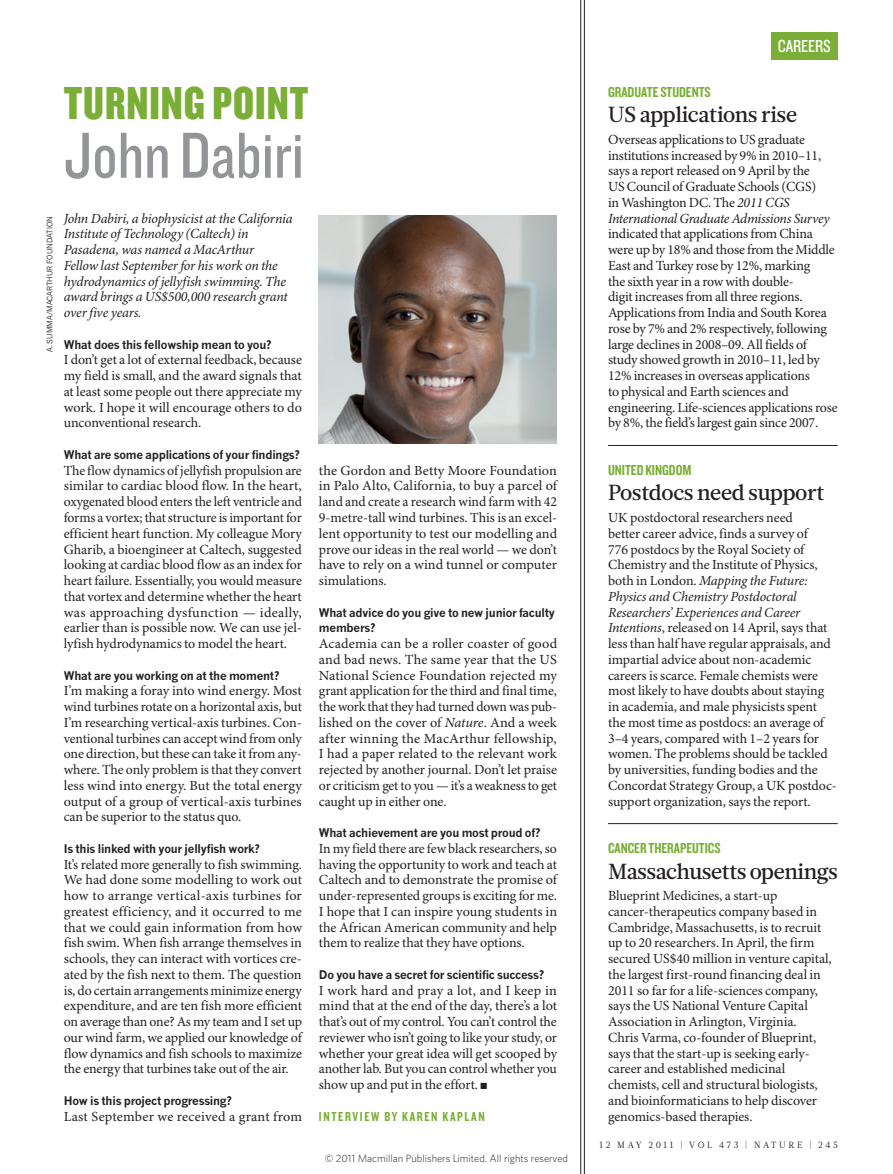
<style>
.page{position:relative;width:893px;height:1174px;background:#fff}
.page>*{position:absolute;margin:0;border:0;box-sizing:border-box;transform-origin:0 0}
.TURNING_POINT_NAME{font:67.5px "Knockout 29 Junior Ltweight";color:#939598}
.TURNING_POINT__STRAP{font:48px "Knockout 69 Full Liteweight";letter-spacing:.02em;color:#7aae36}
.BRIEF_HEAD{font:500 21.75px "Glosa Math";letter-spacing:-.015em;color:#231f20}
.t1{font:18px "Knockout 29 Junior Ltweight";letter-spacing:-.005em;color:#fff}
.BRIEF_STRAP{font:15px "Knockout 49 Liteweight";color:#7aae36}
.BODY_1ST_PARA{font:13.95px/15.8px "Minion Pro";letter-spacing:-.005em;color:#231f20;text-align:justify}
.BRIEF_BODY{font:13.95px/15.8px "Minion Pro";letter-spacing:-.015em;color:#231f20}
.BRIEF_BODY_LAST{font:13.95px/15.8px "Minion Pro";letter-spacing:-.005em;color:#231f20}
.TURNING_POINT_INTRO{font:italic 13.95px/15.8px "Minion Pro";letter-spacing:-.015em;color:#231f20}
.BODY_1ST_PARA-2{font:13.95px "Minion Pro";letter-spacing:.015em;color:#231f20}
.TURNING_POINT_BYLINE{font:13.5px "Knockout 49 Liteweight";letter-spacing:.12em;color:#7aae36}
.TURNING_POINT_QUESTI{font:700 11.7px/15.8px "News Gothic MTOT";letter-spacing:-.02em;color:#231f20}
.t2{font:300 10.5px "Whitney";color:#231f20}
.t3{font:9px "Glosa Math";letter-spacing:.295em;color:#231f20}
.PIC_CREDIT{font:7.5px "News Gothic MTOT";color:#231f20}
.s1{font-style:italic}
</style>
<div class="page">
<hr style="left:584px;top:0;width:1px;height:1174px;background:#231f20">
<hr style="left:580px;top:0;width:1px;height:1174px;background:#231f20">
<hr style="left:608px;top:823px;width:230px;height:1px;background:#231f20">
<hr style="left:608px;top:445px;width:230px;height:1px;background:#231f20">
<img style="left:319px;top:216px;width:238px;height:227px">
<div style="left:771px;top:32px;width:67px;height:27px;background:#7aae36"></div>
<p class="TURNING_POINT__STRAP" style="left:64px;top:73px;width:246px">TURNING POINT</p>
<p class="TURNING_POINT_NAME" style="left:64px;top:112px;width:242px">John Dabiri</p>
<p class="PIC_CREDIT" style="left:45px;top:352px;width:137px;rotate:-90deg">A. SUMMA/MACARTHUR FOUNDATION</p>
<p class="TURNING_POINT_INTRO" style="left:64px;top:211px;width:230px">John Dabiri, a biophysicist at the California Institute of Technology (Caltech) in Pasadena, was named a MacArthur<br>Fellow last September for his work on the hydrodynamics of jellyfish swimming. The award brings a US$500,000 research grant over five years.</p>
<p class="TURNING_POINT_QUESTI" style="left:64px;top:336px;width:209px">What does this fellowship mean to you?</p>
<p class="BODY_1ST_PARA" style="left:64px;top:353px;width:240px">I don’t get a lot of external feedback, because my field is small, and the award signals that at least some people out there appreciate my work. I hope it will encourage others to do unconventional research.</p>
<p class="TURNING_POINT_QUESTI" style="left:64px;top:447px;width:238px">What are some applications of your findings?</p>
<p class="BODY_1ST_PARA" style="left:64px;top:463px;width:240px">The flow dynamics of jellyfish propulsion are similar to cardiac blood flow. In the heart, oxygenated blood enters the left ventricle and forms a vortex; that structure is important for efficient heart function. My colleague Mory Gharib, a bioengineer at Caltech, suggested looking at cardiac blood flow as an index for heart failure. Essentially, you would measure that vortex and determine whether the heart was approaching dysfunction — ideally, earlier than is possible now. We can use jel&shy;lyfish hydrodynamics to model the heart.</p>
<p class="TURNING_POINT_QUESTI" style="left:64px;top:667px;width:217px">What are you working on at the moment?</p>
<p class="BODY_1ST_PARA" style="left:64px;top:683px;width:240px">I’m making a foray into wind energy. Most wind turbines rotate on a horizontal axis, but I’m researching vertical-axis turbines. Con&shy;ventional turbines can accept wind from only one direction, but these can take it from any&shy;where. The only problem is that they convert less wind into energy. But the total energy output of a group of vertical-axis turbines can be superior to the status quo.</p>
<p class="TURNING_POINT_QUESTI" style="left:64px;top:840px;width:198px">Is this linked with your jellyfish work?</p>
<p class="BODY_1ST_PARA" style="left:64px;top:857px;width:240px">It’s related more generally to fish swimming.<br>We had done some modelling to work out how to arrange vertical-axis turbines for greatest efficiency, and it occurred to me that we could gain information from how fish swim. When fish arrange themselves in schools, they can interact with vortices cre&shy;ated by the fish next to them. The question is, do certain arrangements minimize energy expenditure, and are ten fish more efficient on average than one? As my team and I set up our wind farm, we applied our knowledge of flow dynamics and fish schools to maximize the energy that turbines take out of the air.</p>
<p class="TURNING_POINT_QUESTI" style="left:64px;top:1092px;width:170px">How is this project progressing?</p>
<p class="BODY_1ST_PARA-2" style="left:64px;top:1107px;width:240px">Last September we received a grant from</p>
<p class="BODY_1ST_PARA" style="left:319px;top:463px;width:240px">the Gordon and Betty Moore Foundation in Palo Alto, California, to buy a parcel of land and create a research wind farm with 42<br>9-metre-tall wind turbines. This is an excel&shy;lent opportunity to test our modelling and prove our ideas in the real world — we don’t have to rely on a wind tunnel or computer simulations.</p>
<p class="TURNING_POINT_QUESTI" style="left:319px;top:604px;width:237px">What advice do you give to new junior faculty members?</p>
<p class="BODY_1ST_PARA" style="left:319px;top:636px;width:240px">Academia can be a roller coaster of good and bad news. The same year that the US National Science Foundation rejected my grant application for the third and final time, the work that they had turned down was pub&shy;lished on the cover of <span class="s1">Nature</span>. And a week after winning the MacArthur fellowship, I had a paper related to the relevant work rejected by another journal. Don’t let praise or criticism get to you — it’s a weakness to get caught up in either one.</p>
<p class="TURNING_POINT_QUESTI" style="left:319px;top:825px;width:223px">What achievement are you most proud of?</p>
<p class="BODY_1ST_PARA" style="left:319px;top:841px;width:240px">In my field there are few black researchers, so having the opportunity to work and teach at Caltech and to demonstrate the promise of under-represented groups is exciting for me.<br>I hope that I can inspire young students in the African American community and help them to realize that they have options.</p>
<p class="TURNING_POINT_QUESTI" style="left:319px;top:966px;width:227px">Do you have a secret for scientific success?</p>
<p class="BODY_1ST_PARA" style="left:319px;top:983px;width:240px">I work hard and pray a lot, and I keep in mind that at the end of the day, there’s a lot that’s out of my control. You can’t control the reviewer who isn’t going to like your study, or whether your great idea will get scooped by another lab. But you can control whether you show up and put in the effort. ■</p>
<p class="TURNING_POINT_BYLINE" style="left:319px;top:1107px;width:167px">INTERVIEW BY KAREN KAPLAN</p>
<p class="t2" style="left:325px;top:1151px;width:245px">© 2011 Macmillan Publishers Limited. All rights reserved</p>
<p class="t1" style="left:778px;top:34px;width:55px">CAREERS</p>
<p class="BRIEF_STRAP" style="left:608px;top:82px;width:104px">GRADUATE STUDENTS</p>
<p class="BRIEF_HEAD" style="left:608px;top:100px;width:191px">US applications rise</p>
<p class="BRIEF_BODY" style="left:608px;top:132px;width:231px">Overseas applications to US graduate institutions increased by 9% in 2010–11, says a report released on 9 April by the<br>US Council of Graduate Schools (CGS)<br>in Washington DC. The <span class="s1">2011 CGS International Graduate Admissions Survey </span>indicated that applications from China were up by 18% and those from the Middle East and Turkey rose by 12%, marking<br>the sixth year in a row with double-<br>digit increases from all three regions.<br>Applications from India and South Korea rose by 7% and 2% respectively, following large declines in 2008–09. All fields of study showed growth in 2010–11, led by 12% increases in overseas applications<br>to physical and Earth sciences and engineering. Life-sciences applications rose by 8%, the field’s largest gain since 2007.</p>
<p class="BRIEF_STRAP" style="left:608px;top:460px;width:85px">UNITED KINGDOM</p>
<p class="BRIEF_HEAD" style="left:608px;top:478px;width:218px">Postdocs need support</p>
<p class="BRIEF_BODY" style="left:608px;top:510px;width:230px">UK postdoctoral researchers need<br>better career advice, finds a survey of<br>776 postdocs by the Royal Society of Chemistry and the Institute of Physics, both in London. <span class="s1">Mapping the Future:<br>Physics and Chemistry Postdoctoral Researchers’ Experiences and Career Intentions</span>, released on 14 April, says that less than half have regular appraisals, and impartial advice about non-academic careers is scarce. Female chemists were most likely to have doubts about staying in academia, and male physicists spent the most time as postdocs: an average of 3–4 years, compared with 1–2 years for women. The problems should be tackled by universities, funding bodies and the Concordat Strategy Group, a UK postdoc&shy;support organization, says the report.</p>
<p class="BRIEF_STRAP" style="left:608px;top:838px;width:114px">CANCER THERAPEUTICS</p>
<p class="BRIEF_HEAD" style="left:608px;top:856px;width:231px">Massachusetts openings</p>
<p class="BRIEF_BODY_LAST" style="left:608px;top:888px;width:225px">Blueprint Medicines, a start-up cancer-therapeutics company based in Cambridge, Massachusetts, is to recruit up to 20 researchers. In April, the firm secured US$40 million in venture capital, the largest first-round financing deal in 2011 so far for a life-sciences company, says the US National Venture Capital Association in Arlington, Virginia.<br>Chris Varma, co-founder of Blueprint, says that the start-up is seeking early&shy;career and established medicinal chemists, cell and structural biologists, and bioinformaticians to help discover genomics-based therapies.</p>
<p class="t3" style="left:599px;top:1139px;width:240px">12 MAY 2011 | VOL 473 | NATURE | 245</p>
</div>
